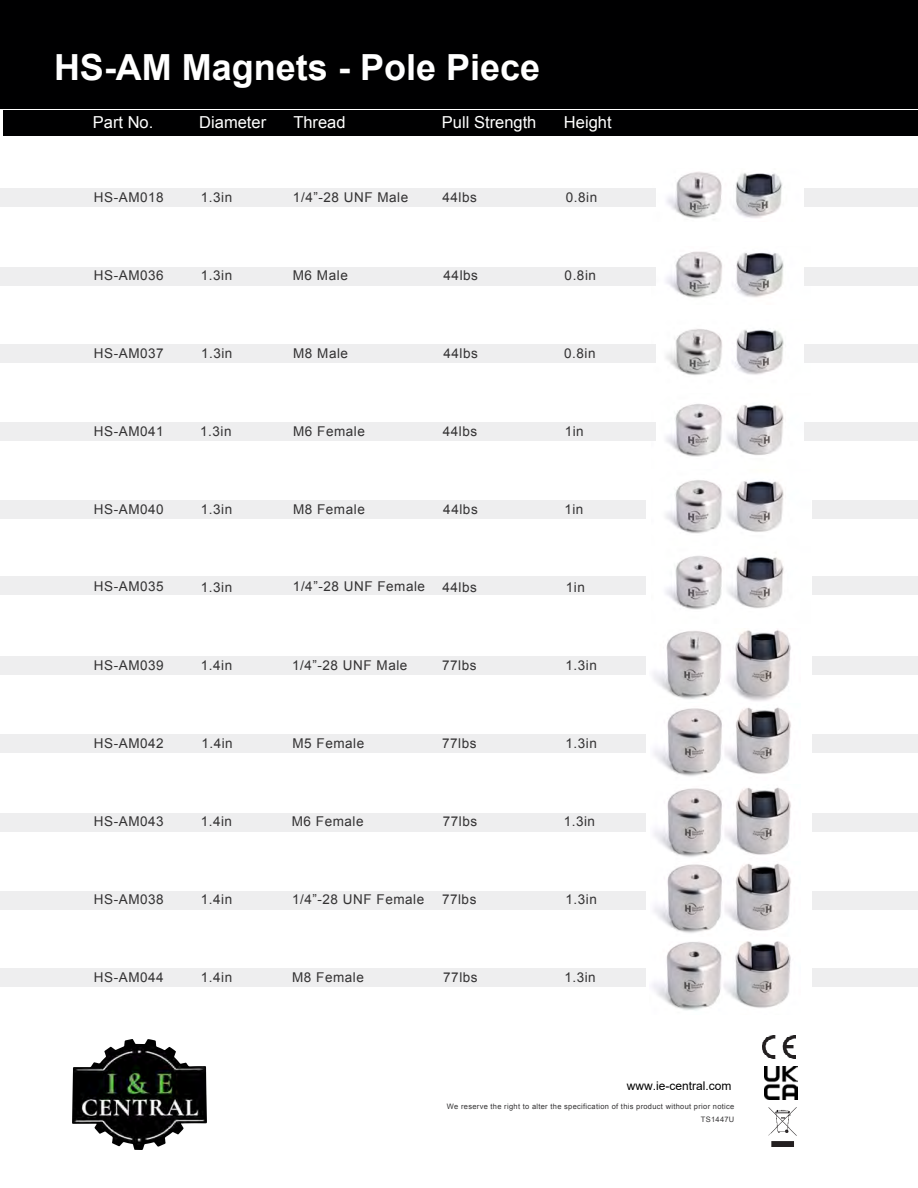
<style>
.page{position:relative;width:918px;height:1188px;background:#fff}
.page>*{position:absolute;margin:0;border:0;box-sizing:border-box;transform-origin:0 0}
.t1{font:700 36px "Arial";color:#fff}
.area_heading{font:16.5px "Arial";color:#fff}
.technical_specs_text{font:13.5px "Arial";letter-spacing:.04em;color:#333233}
.t2{font:12px "Arial";color:#000}
.t3{font:7.5px/13.5px "Arial";letter-spacing:.04em;color:#333233;text-align:right}
.s1{font-style:inherit}
</style>
<div class="page">
<div style="left:3px;top:110px;width:915px;height:26px;background:#000001"></div>
<div style="left:0;top:0;width:918px;height:109px;background:#000001"></div>
<img style="left:654px;top:787px;width:137px;height:146px">
<div style="left:812px;top:968px;width:106px;height:18px;background:#eeeeef"></div>
<div style="left:0;top:968px;width:645px;height:18px;background:#eeeeef"></div>
<div style="left:812px;top:891px;width:106px;height:18px;background:#eeeeef"></div>
<div style="left:0;top:891px;width:645px;height:18px;background:#eeeeef"></div>
<img style="left:652px;top:404px;width:159px;height:206px">
<img style="left:652px;top:329px;width:158px;height:46px">
<img style="left:653px;top:171px;width:155px;height:48px">
<img style="left:652px;top:251px;width:158px;height:47px">
<img style="left:653px;top:630px;width:138px;height:146px">
<div style="left:0;top:345px;width:655px;height:18px;background:#eeeeef"></div>
<div style="left:805px;top:345px;width:113px;height:18px;background:#eeeeef"></div>
<div style="left:805px;top:423px;width:113px;height:18px;background:#eeeeef"></div>
<div style="left:812px;top:501px;width:106px;height:18px;background:#eeeeef"></div>
<div style="left:812px;top:813px;width:106px;height:18px;background:#eeeeef"></div>
<div style="left:812px;top:577px;width:106px;height:18px;background:#eeeeef"></div>
<div style="left:812px;top:656px;width:106px;height:18px;background:#eeeeef"></div>
<div style="left:812px;top:735px;width:106px;height:18px;background:#eeeeef"></div>
<div style="left:0;top:423px;width:655px;height:18px;background:#eeeeef"></div>
<div style="left:0;top:501px;width:645px;height:18px;background:#eeeeef"></div>
<div style="left:0;top:813px;width:645px;height:18px;background:#eeeeef"></div>
<div style="left:0;top:577px;width:645px;height:18px;background:#eeeeef"></div>
<div style="left:0;top:656px;width:645px;height:18px;background:#eeeeef"></div>
<div style="left:0;top:735px;width:645px;height:18px;background:#eeeeef"></div>
<img style="left:652px;top:941px;width:139px;height:70px">
<div style="left:0;top:189px;width:655px;height:18px;background:#eeeeef"></div>
<div style="left:805px;top:189px;width:113px;height:18px;background:#eeeeef"></div>
<div style="left:0;top:267px;width:655px;height:18px;background:#eeeeef"></div>
<div style="left:805px;top:267px;width:113px;height:18px;background:#eeeeef"></div>
<img style="left:763px;top:1035px;width:32px;height:24px">
<img style="left:768px;top:1108px;width:28px;height:38px">
<img style="left:764px;top:1066px;width:33px;height:33px">
<img style="left:72px;top:1040px;width:134px;height:109px">
<h1 class="t1" style="left:54px;top:43px;width:488px">HS-AM Magnets - Pole Piece</h1>
<p class="area_heading" style="left:93px;top:112px;width:62px">Part No.</p>
<p class="area_heading" style="left:199px;top:112px;width:68px">Diameter</p>
<p class="area_heading" style="left:293px;top:112px;width:54px">Thread</p>
<p class="area_heading" style="left:442px;top:112px;width:96px">Pull Strength</p>
<p class="area_heading" style="left:564px;top:112px;width:49px">Height</p>
<p class="technical_specs_text" style="left:94px;top:188px;width:71px">HS-AM018</p>
<p class="technical_specs_text" style="left:201px;top:188px;width:33px">1.3in</p>
<p class="technical_specs_text" style="left:293px;top:188px;width:117px">1/4”-28 UNF Male</p>
<p class="technical_specs_text" style="left:442px;top:188px;width:36px">44lbs</p>
<p class="technical_specs_text" style="left:566px;top:188px;width:33px">0.8in</p>
<p class="technical_specs_text" style="left:94px;top:266px;width:71px">HS-AM036</p>
<p class="technical_specs_text" style="left:201px;top:266px;width:33px">1.3in</p>
<p class="technical_specs_text" style="left:293px;top:266px;width:56px">M6 Male</p>
<p class="technical_specs_text" style="left:444px;top:266px;width:36px">44lbs</p>
<p class="technical_specs_text" style="left:565px;top:266px;width:33px">0.8in</p>
<p class="technical_specs_text" style="left:94px;top:344px;width:71px">HS-AM037</p>
<p class="technical_specs_text" style="left:201px;top:344px;width:33px">1.3in</p>
<p class="technical_specs_text" style="left:293px;top:344px;width:56px">M8 Male</p>
<p class="technical_specs_text" style="left:443px;top:344px;width:36px">44lbs</p>
<p class="technical_specs_text" style="left:564px;top:344px;width:33px">0.8in</p>
<p class="technical_specs_text" style="left:94px;top:422px;width:71px">HS-AM041</p>
<p class="technical_specs_text" style="left:200px;top:422px;width:33px">1.3in</p>
<p class="technical_specs_text" style="left:293px;top:422px;width:73px">M6 Female</p>
<p class="technical_specs_text" style="left:443px;top:422px;width:36px">44lbs</p>
<p class="technical_specs_text" style="left:565px;top:422px;width:21px">1in</p>
<p class="technical_specs_text" style="left:94px;top:500px;width:71px">HS-AM040</p>
<p class="technical_specs_text" style="left:201px;top:500px;width:33px">1.3in</p>
<p class="technical_specs_text" style="left:293px;top:500px;width:73px">M8 Female</p>
<p class="technical_specs_text" style="left:443px;top:500px;width:36px">44lbs</p>
<p class="technical_specs_text" style="left:564px;top:500px;width:21px">1in</p>
<p class="technical_specs_text" style="left:94px;top:577px;width:71px">HS-AM035</p>
<p class="technical_specs_text" style="left:201px;top:578px;width:33px">1.3in</p>
<p class="technical_specs_text" style="left:293px;top:577px;width:134px">1/4”-28 UNF Female</p>
<p class="technical_specs_text" style="left:442px;top:578px;width:36px">44lbs</p>
<p class="technical_specs_text" style="left:566px;top:578px;width:21px">1in</p>
<p class="technical_specs_text" style="left:94px;top:656px;width:71px">HS-AM039</p>
<p class="technical_specs_text" style="left:201px;top:656px;width:33px">1.4in</p>
<p class="technical_specs_text" style="left:292px;top:656px;width:117px">1/4”-28 UNF Male</p>
<p class="technical_specs_text" style="left:442px;top:656px;width:36px">77lbs</p>
<p class="technical_specs_text" style="left:566px;top:656px;width:33px">1.3in</p>
<p class="technical_specs_text" style="left:94px;top:734px;width:71px">HS-AM042</p>
<p class="technical_specs_text" style="left:201px;top:734px;width:33px">1.4in</p>
<p class="technical_specs_text" style="left:293px;top:734px;width:73px">M5 Female</p>
<p class="technical_specs_text" style="left:442px;top:734px;width:36px">77lbs</p>
<p class="technical_specs_text" style="left:566px;top:734px;width:33px">1.3in</p>
<p class="technical_specs_text" style="left:94px;top:812px;width:71px">HS-AM043</p>
<p class="technical_specs_text" style="left:201px;top:812px;width:33px">1.4in</p>
<p class="technical_specs_text" style="left:292px;top:812px;width:73px">M6 Female</p>
<p class="technical_specs_text" style="left:443px;top:812px;width:36px">77lbs</p>
<p class="technical_specs_text" style="left:564px;top:812px;width:33px">1.3in</p>
<p class="technical_specs_text" style="left:94px;top:890px;width:71px">HS-AM038</p>
<p class="technical_specs_text" style="left:201px;top:890px;width:33px">1.4in</p>
<p class="technical_specs_text" style="left:292px;top:890px;width:134px">1/4”-28 UNF Female</p>
<p class="technical_specs_text" style="left:442px;top:890px;width:36px">77lbs</p>
<p class="technical_specs_text" style="left:565px;top:890px;width:33px">1.3in</p>
<p class="technical_specs_text" style="left:94px;top:968px;width:71px">HS-AM044</p>
<p class="technical_specs_text" style="left:201px;top:968px;width:33px">1.4in</p>
<p class="technical_specs_text" style="left:292px;top:968px;width:73px">M8 Female</p>
<p class="technical_specs_text" style="left:443px;top:968px;width:36px">77lbs</p>
<p class="technical_specs_text" style="left:564px;top:968px;width:33px">1.3in</p>
<p class="t2" style="left:627px;top:1077px;width:106px">www.ie-central.com</p>
<p class="t3" style="left:447px;top:1099px;width:289px">We reserve the right to alter the specification of this product without prior notice<br>TS<span class="s1">1447U</span></p>
</div>
